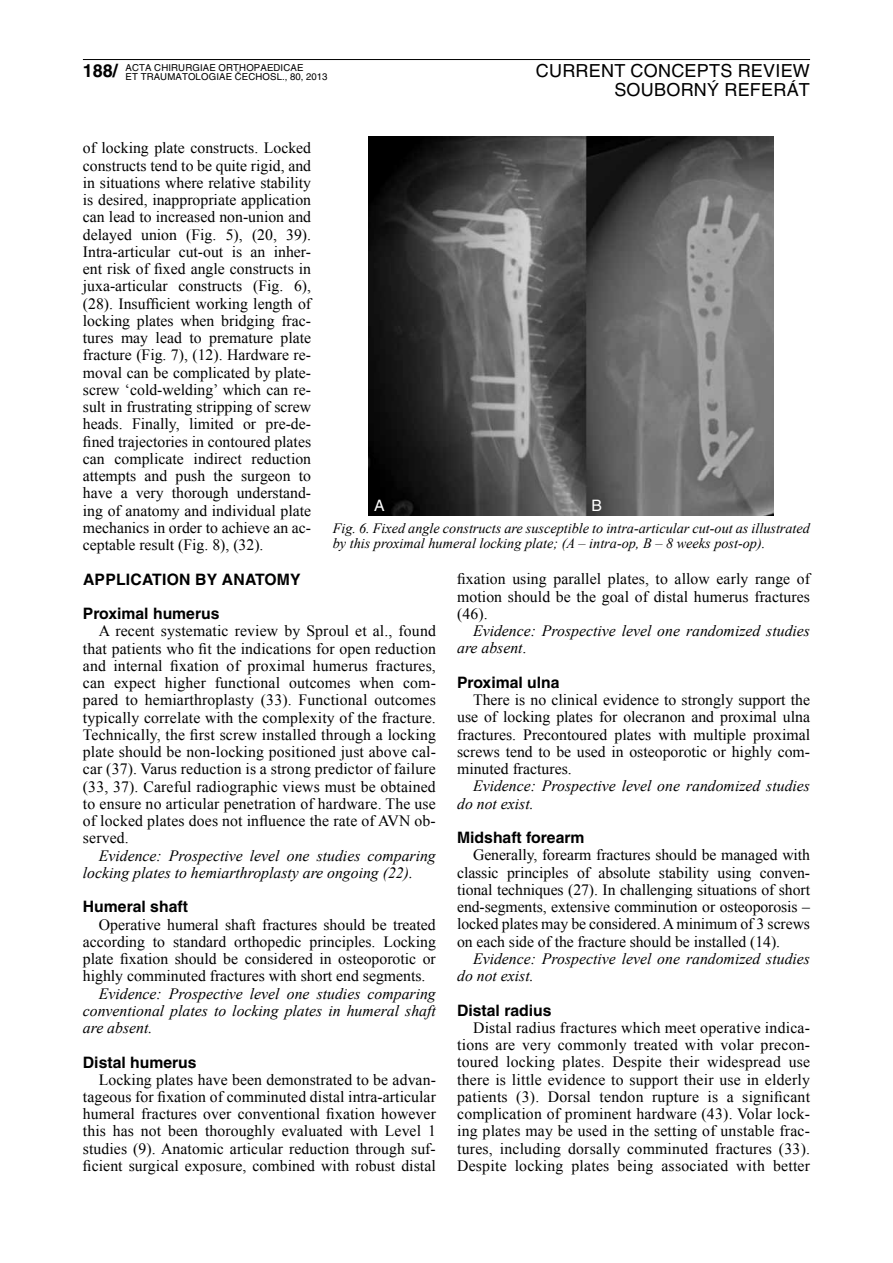
<style>
.page{position:relative;width:893px;height:1263px;background:#fff}
.page>*{position:absolute;margin:0;border:0;box-sizing:border-box;transform-origin:0 0}
.t1{font:18px/19px "Helvetica CE";letter-spacing:.015em;color:#000}
.t2{font:15.75px/17.2px "Times New Roman";color:#000;text-align:justify}
.t3{font:italic 15.75px/17.2px "Times New Roman";color:#000}
.t4{font:700 15.75px/34.5px "Helvetica CE";color:#000}
.t5{font:15.75px "Helvetica CE";color:#fff}
.t6{font:italic 14.25px/15px "Times New Roman";color:#000}
.t7{font:9.6px/9.6px "Helvetica CE";letter-spacing:.015em;color:#000}
.s1{font-weight:700;font-size:18px}
.s2{font-style:normal}
</style>
<div class="page">
<hr style="left:83px;top:59px;width:727px;height:1px;background:#000">
<img style="left:369px;top:136px;width:405px;height:380px">
<p class="t7" style="left:126px;top:63px;width:204px;text-indent:-43px"><span class="s1">188/</span> ACTA CHIRURGIAE ORTHOPAEDICAE<br>ET TRAUMATOLOGIAE ČECHOSL., 80, 2013</p>
<p class="t1" style="left:536px;top:61px;width:27px">CURRE</p>
<p class="t1" style="left:601px;top:61px;width:84px">NT CONCEPTS</p>
<p class="t1" style="left:614px;top:61px;width:197px;text-indent:123px">REVIEW<br>SOU BORNÝ RE FERÁT</p>
<p class="t2" style="left:83px;top:139px;width:230px">of locking plate constructs. Locked constructs tend to be quite rigid, and in situations where relative stability is desired, inappropriate application can lead to increased non-union and delayed union (Fig. 5), (20, 39).<br>Intra-articular cut-out is an inher&shy;ent risk of fixed angle constructs in juxa-articular constructs (Fig. 6), (28). Insufficient working length of locking plates when bridging frac&shy;tures may lead to premature plate fracture (Fig. 7), (12). Hardware re&shy;moval can be complicated by plate&shy;screw ‘cold-welding’ which can re&shy;sult in frustrating stripping of screw heads. Finally, limited or pre-de&shy;fined trajectories in contoured plates can complicate indirect reduction attempts and push the surgeon to have a very thorough understand&shy;ing of anatomy and individual plate mechanics in order to achieve an ac&shy;ceptable result (Fig. 8), (32).</p>
<p class="t4" style="left:83px;top:562px;width:22px">Applicati</p>
<p class="t5" style="left:374px;top:496px;width:12px">A</p>
<p class="t5" style="left:592px;top:496px;width:10px">B</p>
<p class="t6" style="left:333px;top:520px;width:479px">Fig. 6. Fixed angle constructs are susceptible to intra-articular cut-out as illustrated by this proximal humeral locking plate; (A – intra-op, B – 8 weeks post-op).</p>
<p class="t4" style="left:83px;top:562px;width:219px;text-indent:84px">on by Anatomy<br>Proximal humerus</p>
<p class="t2" style="left:83px;top:622px;width:355px;text-indent:16px">A recent systematic review by Sproul et al., found that patients who fit the indications for open reduction and internal fixation of proximal humerus fractures, can expect higher functional outcomes when com&shy;pared to hemiarthroplasty (33). Functional outcomes typically correlate with the complexity of the fracture.<br>Technically, the first screw installed through a locking plate should be non-locking positioned just above cal&shy;car (37). Varus reduction is a strong predictor of failure (33, 37). Careful radiographic views must be obtained to ensure no articular penetration of hardware. The use of locked plates does not influence the rate of AVN ob&shy;served.</p>
<p class="t3" style="left:83px;top:846px;width:354px;text-indent:16px">Evidence: Prospective level one studies comparing locking plates to hemiarthroplasty are ongoing (22).</p>
<p class="t4" style="left:83px;top:889px;width:107px">Humeral shaft</p>
<p class="t2" style="left:83px;top:915px;width:355px;text-indent:16px">Operative humeral shaft fractures should be treated according to standard orthopedic principles. Locking plate fixation should be considered in osteoporotic or highly comminuted fractures with short end segments.</p>
<p class="t3" style="left:83px;top:984px;width:354px;text-align:justify;text-indent:16px">Evidence: Prospective level one studies comparing conventional plates to locking plates in humeral shaft are absent.</p>
<p class="t4" style="left:83px;top:1045px;width:115px">Distal humerus</p>
<p class="t2" style="left:83px;top:1070px;width:355px;text-indent:16px">Locking plates have been demonstrated to be advan&shy;tageous for fixation of comminuted distal intra-articular humeral fractures over conventional fixation however this has not been thoroughly evaluated with Level 1 studies (9). Anatomic articular reduction through suf&shy;ficient surgical exposure, combined with robust distal</p>
<p class="t2" style="left:457px;top:570px;width:354px">fixation using parallel plates, to allow early range of motion should be the goal of distal humerus fractures (46).</p>
<p class="t3" style="left:457px;top:622px;width:354px;text-indent:16px">Evidence: Prospective level one randomized studies are absent<span class="s2">.</span></p>
<p class="t4" style="left:457px;top:665px;width:104px">Proximal ulna</p>
<p class="t2" style="left:457px;top:691px;width:354px;text-indent:16px">There is no clinical evidence to strongly support the use of locking plates for olecranon and proximal ulna fractures. Precontoured plates with multiple proximal screws tend to be used in osteoporotic or highly com&shy;minuted fractures.</p>
<p class="t3" style="left:457px;top:777px;width:354px;text-indent:16px">Evidence: Prospective level one randomized studies do not exist.</p>
<p class="t4" style="left:457px;top:820px;width:129px">Midshaft forearm</p>
<p class="t2" style="left:457px;top:846px;width:354px;text-indent:16px">Generally, forearm fractures should be managed with classic principles of absolute stability using conven&shy;tional techniques (27). In challenging situations of short end-segments, extensive comminution or osteoporosis – locked plates may be considered. A minimum of 3 screws on each side of the fracture should be installed (14).</p>
<p class="t3" style="left:457px;top:949px;width:354px;text-indent:16px">Evidence: Prospective level one randomized studies do not exist.</p>
<p class="t4" style="left:457px;top:993px;width:96px">Distal radius</p>
<p class="t2" style="left:457px;top:1019px;width:354px;text-indent:16px">Distal radius fractures which meet operative indica&shy;tions are very commonly treated with volar precon&shy;toured locking plates. Despite their widespread use there is little evidence to support their use in elderly patients (3). Dorsal tendon rupture is a significant complication of prominent hardware (43). Volar lock&shy;ing plates may be used in the setting of unstable frac&shy;tures, including dorsally comminuted fractures (33).<br>Despite locking plates being associated with better</p>
</div>
